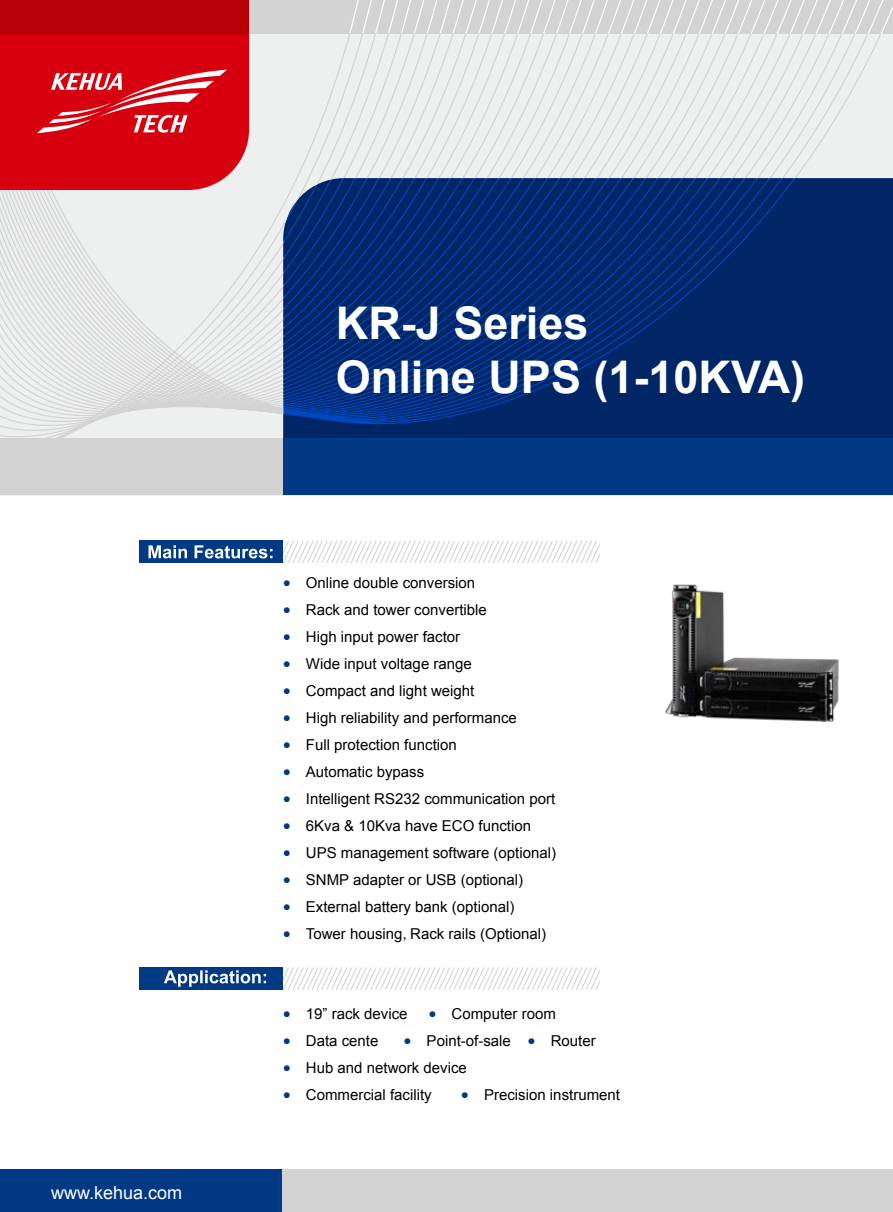
<style>
.page{position:relative;width:893px;height:1212px;background:#fff}
.page>*{position:absolute;margin:0;border:0;box-sizing:border-box;transform-origin:0 0}
.t1{font:700 45px/54px "Arial";color:#fff}
.t2{font:18px "Arial";color:#fff}
.t3{font:15px "Arial";color:#000}
.s1{font-weight:700;font-size:13.5px;color:#003984}
.s2{font-family:"Sim Sun"}
</style>
<div class="page">
<div style="left:0;top:1169px;width:893px;height:43px;background:#d3d3d4"></div>
<div style="left:0;top:438px;width:893px;height:57px;background:#d3d3d4"></div>
<div style="left:0;top:1169px;width:282px;height:43px;background:#003984"></div>
<svg style="left:0;top:0;width:349px;height:424px;background:#e8e8e9"></svg>
<div style="left:283px;top:424px;width:610px;height:14px;background:#002666"></div>
<div style="left:283px;top:438px;width:610px;height:57px;background:#003984"></div>
<svg style="left:283px;top:178px;width:66px;height:246px;background:#0d377f"></svg>
<div style="left:0;top:33px;width:249px;height:157px;background:#d7000f"></div>
<svg style="left:37px;top:70px;width:190px;height:63px"></svg>
<div style="left:0;top:0;width:249px;height:33px;background:#b60005"></div>
<svg style="left:349px;top:0;width:544px;height:424px;background:#6179a1"></svg>
<img style="left:664px;top:584px;width:175px;height:138px">
<div style="left:139px;top:541px;width:144px;height:22px;background:#003984"></div>
<svg style="left:148px;top:545px;width:124px;height:13px"></svg>
<svg style="left:283px;top:541px;width:317px;height:22px"></svg>
<div style="left:140px;top:967px;width:143px;height:23px;background:#003984"></div>
<svg style="left:164px;top:970px;width:102px;height:17px"></svg>
<svg style="left:283px;top:967px;width:317px;height:23px"></svg>
<p class="t2" style="left:51px;top:1181px;width:133px">www.kehua.com</p>
<h1 class="t1" style="left:336px;top:298px;width:471px">KR-J Series<br>Online UPS (1-10KVA)</h1>
<p class="t3" style="left:283px;top:573px;width:194px"><span class="s1">●</span> Online double conversion</p>
<p class="t3" style="left:283px;top:600px;width:206px"><span class="s1">●</span> Rack and tower convertible</p>
<p class="t3" style="left:283px;top:627px;width:179px"><span class="s1">●</span> High input power factor</p>
<p class="t3" style="left:283px;top:654px;width:191px"><span class="s1">●</span> Wide input voltage range</p>
<p class="t3" style="left:283px;top:681px;width:193px"><span class="s1">●</span> Compact and light weight</p>
<p class="t3" style="left:283px;top:708px;width:236px"><span class="s1">●</span> High reliability and performance</p>
<p class="t3" style="left:283px;top:735px;width:176px"><span class="s1">●</span> Full protection function</p>
<p class="t3" style="left:283px;top:762px;width:143px"><span class="s1">●</span> Automatic bypass</p>
<p class="t3" style="left:283px;top:789px;width:274px"><span class="s1">●</span> Intelligent RS232 communication port</p>
<p class="t3" style="left:283px;top:816px;width:250px"><span class="s1">●</span> 6Kva &amp; 10Kva have ECO function</p>
<p class="t3" style="left:283px;top:843px;width:275px"><span class="s1">●</span> UPS management software (optional)</p>
<p class="t3" style="left:283px;top:870px;width:242px"><span class="s1">●</span> SNMP adapter or USB (optional)</p>
<p class="t3" style="left:283px;top:897px;width:233px"><span class="s1">●</span> External battery bank (optional)</p>
<p class="t3" style="left:283px;top:924px;width:265px"><span class="s1">●</span> Tower housing<span class="s2">,</span>Rack rails (Optional)</p>
<p class="t3" style="left:283px;top:1003px;width:126px"><span class="s1">●</span> 19” rack device</p>
<p class="t3" style="left:428px;top:1003px;width:129px"><span class="s1">●</span> Computer room</p>
<p class="t3" style="left:283px;top:1030px;width:97px"><span class="s1">●</span> Data cente</p>
<p class="t3" style="left:403px;top:1030px;width:194px"><span class="s1">●</span> Point-of-sale <span class="s1">●</span> Router</p>
<p class="t3" style="left:283px;top:1057px;width:186px"><span class="s1">●</span> Hub and network device</p>
<p class="t3" style="left:283px;top:1084px;width:150px"><span class="s1">●</span> Commercial facility</p>
<p class="t3" style="left:461px;top:1084px;width:161px"><span class="s1">●</span> Precision instrument</p>
</div>
